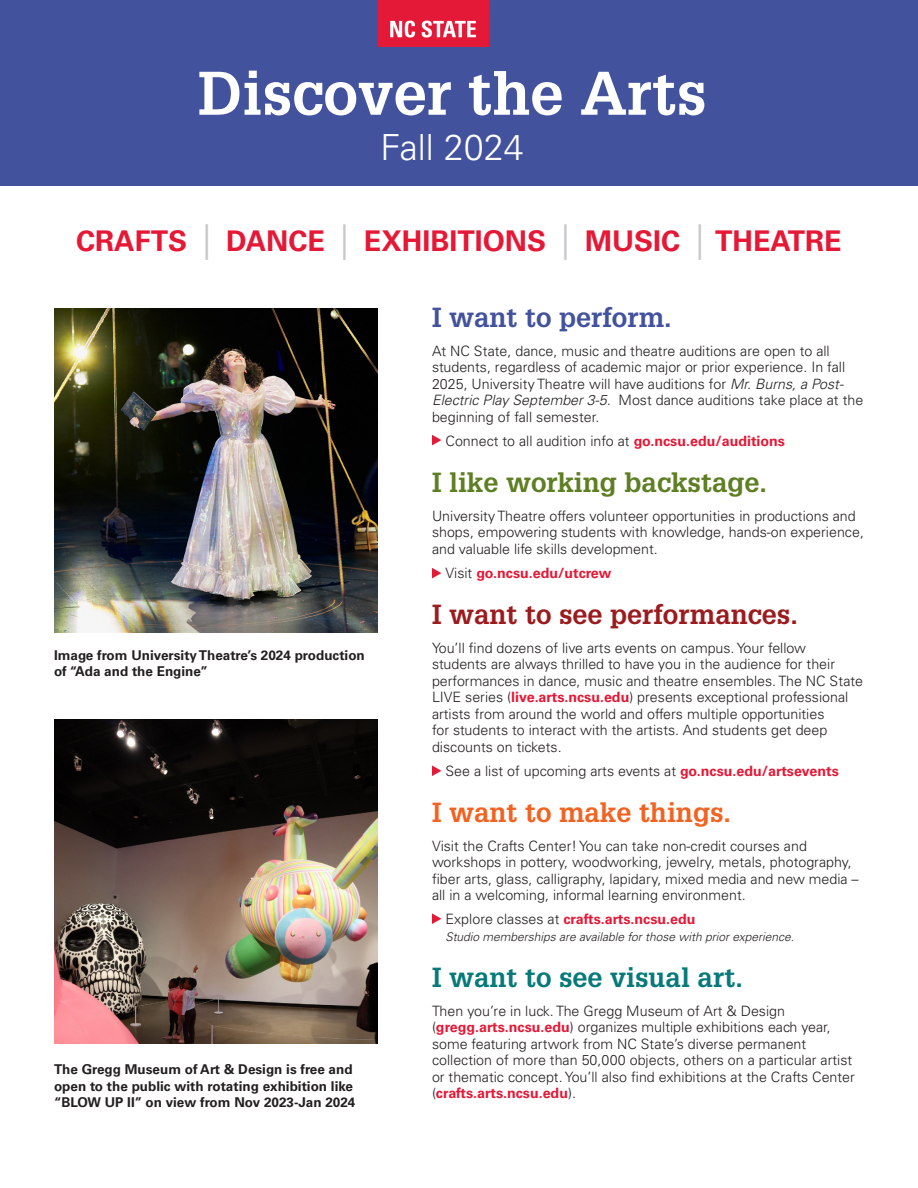
<style>
.page{position:relative;width:918px;height:1188px;background:#fff}
.page>*{position:absolute;margin:0;border:0;box-sizing:border-box;transform-origin:0 0}
.t1{font:700 60px "Glypha LT Std";color:#fff}
.t2{font:300 36px "Univers LT Std";color:#fff}
.t3{font:700 28.5px "Univers LT Std";color:#e51836}
.t4{font:700 27px "Glypha LT Std";color:#9b1b1e}
.t5{font:700 27px "Glypha LT Std";color:#5e7e23}
.t6{font:700 27px "Glypha LT Std";color:#077979}
.t7{font:700 27px "Glypha LT Std";color:#f26221}
.t8{font:700 27px "Glypha LT Std";color:#42529d}
.t9{font:300 14.25px/16.5px "Univers LT Std";color:#231f20}
.t10{font:700 14.25px "Univers LT Std";color:#e51836}
.t11{font:700 13.5px/16.2px "Univers LT Std";color:#231f20}
.t12{font:italic 300 12px "Univers LT Std";color:#231f20}
.s1{font-weight:400;font-size:35.7px;color:#c7c8ca}
.s2{font-style:italic}
.s3{font-weight:700;color:#e51836}
.s4{font-weight:300;color:#231f20}
</style>
<div class="page">
<div style="left:0;top:0;width:918px;height:186px;background:#42529d"></div>
<img style="left:54px;top:309px;width:324px;height:324px">
<img style="left:54px;top:719px;width:324px;height:324px">
<img style="left:378px;top:14px;width:110px;height:33px">
<svg style="left:432px;top:435px;width:9px;height:10px"></svg>
<svg style="left:432px;top:568px;width:9px;height:10px"></svg>
<svg style="left:432px;top:913px;width:9px;height:11px"></svg>
<svg style="left:432px;top:765px;width:9px;height:11px"></svg>
<div style="left:378px;top:0;width:110px;height:14px;background:#e31937"></div>
<p class="t1" style="left:198px;top:56px;width:510px">Discover the Arts</p>
<p class="t2" style="left:381px;top:125px;width:145px">Fall 2024</p>
<p class="t3" style="left:76px;top:224px;width:767px">CRAFTS <span class="s1">|</span> DANCE <span class="s1">|</span> EXHIBITIONS <span class="s1">|</span> MUSIC <span class="s1">|</span> THEATRE</p>
<p class="t11" style="left:54px;top:647px;width:312px">Image from University Theatre’s 2024 production of “Ada and the Engine”</p>
<p class="t11" style="left:54px;top:1062px;width:303px">The Gregg Museum of Art &amp; Design is free and open to the public with rotating exhibition like “BLOW UP II” on view from Nov 2023-Jan 2024</p>
<p class="t8" style="left:432px;top:301px;width:241px">I want to perform.</p>
<p class="t9" style="left:432px;top:342px;width:433px">At NC State, dance, music and theatre auditions are open to all students, regardless of academic major or prior experience. In fall 2025, University Theatre will have auditions for <span class="s2">Mr. Burns, a Post-Electric Play September 3-5.</span> Most dance auditions take place at the beginning of fall semester.</p>
<p class="t9" style="left:446px;top:432px;width:341px">Connect to all audition info at <span class="s3">go.ncsu.edu/auditions</span></p>
<p class="t5" style="left:432px;top:466px;width:337px">I like working backstage.</p>
<p class="t9" style="left:432px;top:507px;width:434px">University Theatre offers volunteer opportunities in productions and shops, empowering students with knowledge, hands-on experience, and valuable life skills development.</p>
<p class="t10" style="left:446px;top:564px;width:168px"><span class="s4">Visit</span> go.ncsu.edu/utcrew</p>
<p class="t4" style="left:432px;top:598px;width:367px">I want to see performances.</p>
<p class="t9" style="left:432px;top:639px;width:433px">You’ll find dozens of live arts events on campus. Your fellow students are always thrilled to have you in the audience for their performances in dance, music and theatre ensembles. The NC State LIVE series (<span class="s3">live.arts.ncsu.edu</span>) presents exceptional professional artists from around the world and offers multiple opportunities<br>for students to interact with the artists. And students get deep discounts on tickets.</p>
<p class="t9" style="left:446px;top:762px;width:395px">See a list of upcoming arts events at <span class="s3">go.ncsu.edu/artsevents</span></p>
<p class="t7" style="left:432px;top:796px;width:301px">I want to make things.</p>
<p class="t9" style="left:432px;top:837px;width:428px">Visit the Crafts Center! You can take non-credit courses and workshops in pottery, woodworking, jewelry, metals, photography, fiber arts, glass, calligraphy, lapidary, mixed media and new media – all in a welcoming, informal learning environment.</p>
<p class="t10" style="left:446px;top:911px;width:252px"><span class="s4">Explore classes at</span> crafts.arts.ncsu.edu</p>
<p class="t12" style="left:446px;top:929px;width:350px">Studio memberships are available for those with prior experience.</p>
<p class="t6" style="left:432px;top:961px;width:312px">I want to see visual art.</p>
<p class="t9" style="left:432px;top:1002px;width:424px">Then you’re in luck. The Gregg Museum of Art &amp; Design (<span class="s3">gregg.arts.ncsu.edu</span>) organizes multiple exhibitions each year, some featuring artwork from NC State’s diverse permanent collection of more than 50,000 objects, others on a particular artist or thematic concept. You’ll also find exhibitions at the Crafts Center (<span class="s3">crafts.arts.ncsu.edu</span>).</p>
</div>
